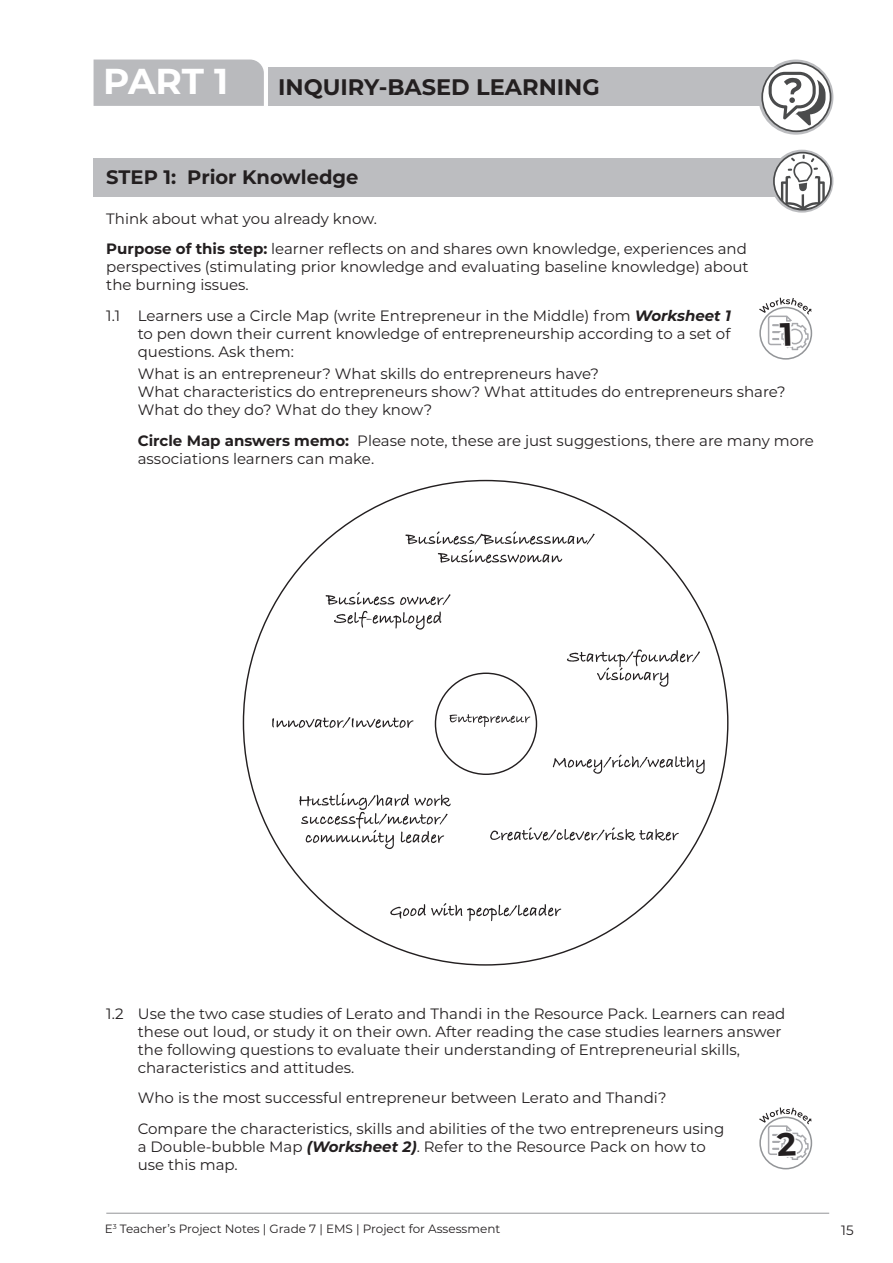
<style>
.page{position:relative;width:893px;height:1263px;background:#fff}
.page>*{position:absolute;margin:0;border:0;box-sizing:border-box;transform-origin:0 0}
.Heading_1{font:700 36px "Montserrat";color:#fff}
.Heading_1-2{font:700 22.5px "Montserrat";color:#231f20}
.Heading_2{font:700 19.5px "Montserrat";color:#231f20}
.body_numbers{font:15px/18px "Montserrat";color:#231f20}
.Body{font:15px/18px "Montserrat";color:#231f20}
.t1{font:13.5px "Montserrat";color:#231f20}
.t2{font:12px "Montserrat";color:#231f20}
.s1{font-weight:700}
.s2{font-weight:700;font-style:italic}
</style>
<div class="page">
<hr style="left:106px;top:1213px;width:723px;height:1px;background:#939598">
<div style="left:94px;top:60px;width:170px;height:46px;background:#b9babd"></div>
<div style="left:268px;top:68px;width:541px;height:38px;background:#bcbdc0"></div>
<svg style="left:758px;top:60px;width:75px;height:75px"></svg>
<svg style="left:762px;top:63px;width:69px;height:68px"></svg>
<div style="left:761px;top:62px;width:70px;height:70px;border:2px solid #4a4b4c;border-radius:50%"></div>
<svg style="left:769px;top:72px;width:56px;height:54px"></svg>
<div style="left:94px;top:158px;width:715px;height:38px;background:#bcbdc0"></div>
<svg style="left:770px;top:150px;width:63px;height:63px"></svg>
<svg style="left:774px;top:153px;width:57px;height:57px"></svg>
<div style="left:773px;top:152px;width:59px;height:58px;border:2px solid #4a4b4c;border-radius:50%"></div>
<svg style="left:781px;top:155px;width:44px;height:55px"></svg>
<svg style="left:390px;top:903px;width:171px;height:18px"></svg>
<svg style="left:490px;top:827px;width:189px;height:14px"></svg>
<svg style="left:299px;top:793px;width:152px;height:56px"></svg>
<svg style="left:553px;top:754px;width:152px;height:20px"></svg>
<svg style="left:272px;top:717px;width:141px;height:11px"></svg>
<svg style="left:334px;top:611px;width:107px;height:19px"></svg>
<svg style="left:326px;top:592px;width:124px;height:13px"></svg>
<svg style="left:405px;top:531px;width:190px;height:32px"></svg>
<svg style="left:449px;top:714px;width:81px;height:13px"></svg>
<svg style="left:567px;top:649px;width:133px;height:38px"></svg>
<svg style="left:760px;top:308px;width:51px;height:51px"></svg>
<svg style="left:759px;top:298px;width:53px;height:52px"></svg>
<svg style="left:759px;top:1107px;width:53px;height:53px"></svg>
<p class="Heading_1" style="left:103px;top:56px;width:126px">PART 1</p>
<p class="Heading_1-2" style="left:278px;top:71px;width:323px">INQUIRY-BASED LEARNING</p>
<p class="Heading_2" style="left:106px;top:163px;width:254px">STEP 1: Prior Knowledge</p>
<p class="Body" style="left:106px;top:209px;width:272px">Think about what you already know.</p>
<p class="Body" style="left:106px;top:239px;width:644px"><span class="s1">Purpose of this step:</span> learner refl ects on and shares own knowledge, experiences and perspectives (stimulating prior knowledge and evaluating baseline knowledge) about the burning issues.</p>
<p class="body_numbers" style="left:138px;top:306px;width:595px;text-align:justify;text-indent:-32px">1.1 Learners use a Circle Map (write Entrepreneur in the Middle) from <span class="s2">Worksheet 1 </span>to pen down their current knowledge of entrepreneurship according to a set of questions. Ask them:</p>
<p class="body_numbers" style="left:138px;top:364px;width:649px">What is an entrepreneur? What skills do entrepreneurs have?<br>What characteristics do entrepreneurs show? What attitudes do entrepreneurs share?<br>What do they do? What do they know?</p>
<p class="body_numbers" style="left:138px;top:431px;width:678px"><span class="s1">Circle Map answers memo:</span> Please note, these are just suggestions, there are many more associations learners can make.</p>
<p class="body_numbers" style="left:138px;top:1004px;width:649px;text-indent:-32px">1.2 Use the two case studies of Lerato and Thandi in the Resource Pack. Learners can read these out loud, or study it on their own. After reading the case studies learners answer the following questions to evaluate their understanding of Entrepreneurial skills, characteristics and attitudes.</p>
<p class="body_numbers" style="left:138px;top:1088px;width:530px">Who is the most successful entrepreneur between Lerato and Thandi?</p>
<p class="body_numbers" style="left:138px;top:1119px;width:588px">Compare the characteristics, skills and abilities of the two entrepreneurs using a Double-bubble Map <span class="s2">(Worksheet 2)</span>. Refer to the Resource Pack on how to use this map.</p>
<p class="t2" style="left:105px;top:1220px;width:397px">E<sup>3</sup> Teacher’s Project Notes | Grade 7 | EMS | Project for Assessment</p>
<p class="t1" style="left:841px;top:1220px;width:14px">15</p>
</div>
